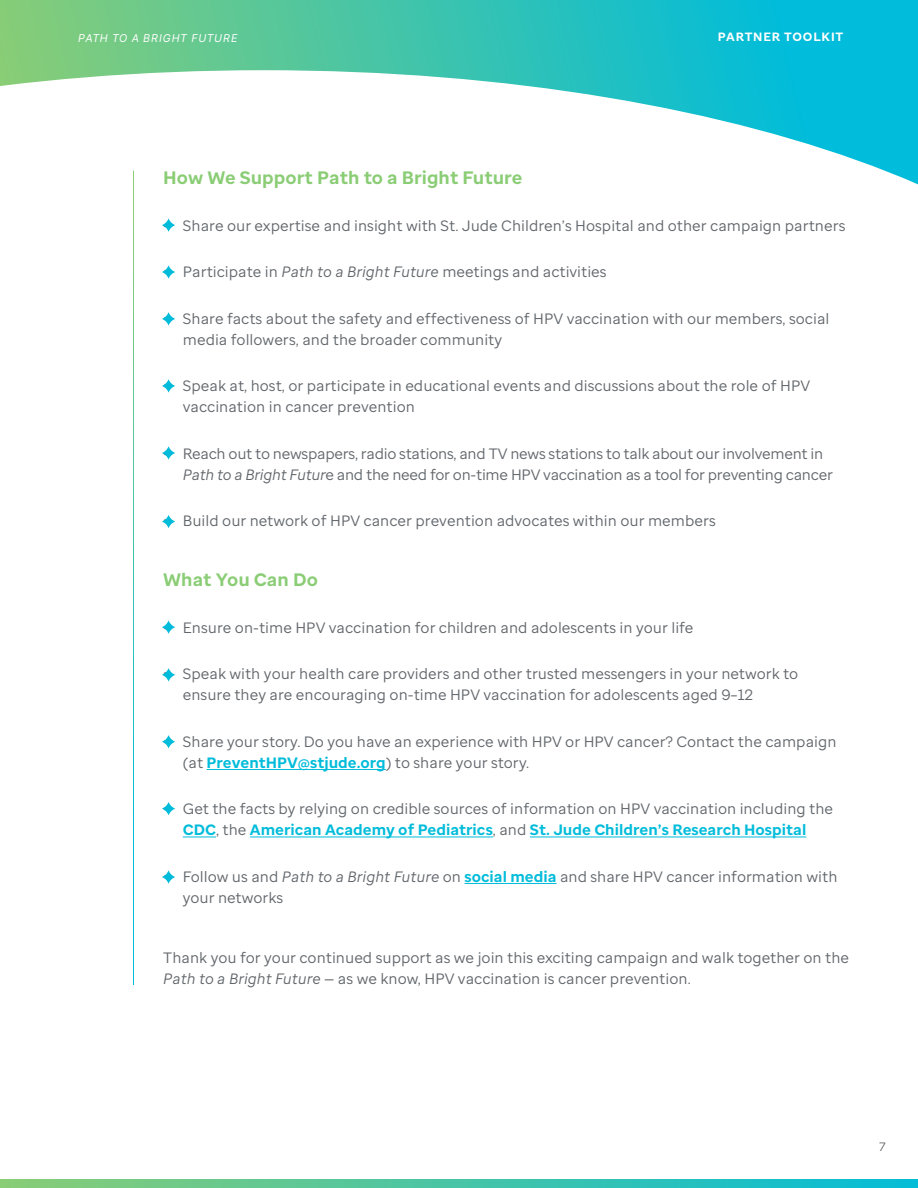
<style>
.page{position:relative;width:918px;height:1188px;background:#fff}
.page>*{position:absolute;margin:0;border:0;box-sizing:border-box;transform-origin:0 0}
.t1{font:700 18px "St Jude Sans";color:#8acd75}
.t2{font:15px/21px "St Jude Sans";color:#61666b}
.t3{font:15px/21px "St Jude Sans";letter-spacing:-.02em;color:#61666b}
.t4{font:700 12px "St Jude Sans";letter-spacing:.07em;color:#fff}
.t5{font:300 12px "St Jude Sans";color:#474747}
.t6{font:italic 10.8px "Inter";letter-spacing:.045em;color:#fff}
.s1{font-style:italic}
.s2{font-weight:700;color:#00bcda}
</style>
<div class="page">
<svg style="left:0;top:1180px;width:918px;height:8px;background:#46c4a6"></svg>
<div style="left:0;top:0;width:918px;height:221px;background:linear-gradient(to right,#85cc79,#00bae6)"></div>
<svg style="left:0;top:70px;width:918px;height:151px"></svg>
<hr style="left:133px;top:171px;width:1px;height:814px;background:#fff">
<hr style="left:207px;top:769px;width:179px;height:1px;background:#00bcda">
<hr style="left:183px;top:837px;width:33px;height:1px;background:#00bcda">
<svg style="left:162px;top:870px;width:13px;height:14px"></svg>
<svg style="left:162px;top:802px;width:13px;height:13px"></svg>
<hr style="left:250px;top:837px;width:243px;height:1px;background:#00bcda">
<hr style="left:530px;top:837px;width:276px;height:1px;background:#00bcda">
<hr style="left:465px;top:883px;width:92px;height:1px;background:#00bcda">
<svg style="left:162px;top:735px;width:13px;height:14px"></svg>
<svg style="left:162px;top:668px;width:13px;height:14px"></svg>
<svg style="left:162px;top:218px;width:13px;height:14px"></svg>
<svg style="left:162px;top:620px;width:13px;height:14px"></svg>
<svg style="left:162px;top:515px;width:13px;height:13px"></svg>
<svg style="left:162px;top:446px;width:13px;height:14px"></svg>
<svg style="left:162px;top:379px;width:13px;height:14px"></svg>
<svg style="left:162px;top:312px;width:13px;height:14px"></svg>
<svg style="left:162px;top:265px;width:13px;height:14px"></svg>
<p class="t6" style="left:78px;top:31px;width:161px">PATH TO A BRIGHT FUTURE</p>
<p class="t4" style="left:718px;top:29px;width:127px">PARTNER TOOLKIT</p>
<p class="t1" style="left:163px;top:166px;width:361px">How We Support Path to a Bright Future</p>
<p class="t2" style="left:163px;top:215px;width:684px">• Share our expertise and insight with St. Jude Children’s Hospital and other campaign partners</p>
<p class="t2" style="left:163px;top:262px;width:445px">• Participate in <span class="s1">Path to a Bright Future</span> meetings and activities</p>
<p class="t2" style="left:183px;top:308px;width:648px;text-indent:-20px">• Share facts about the safety and effectiveness of HPV vaccination with our members, social media followers, and the broader community</p>
<p class="t2" style="left:183px;top:376px;width:629px;text-indent:-20px">• Speak at, host, or participate in educational events and discussions about the role of HPV vaccination in cancer prevention</p>
<p class="t2" style="left:163px;top:443px;width:6px">•</p>
<p class="t3" style="left:183px;top:443px;width:652px">Reach out to newspapers, radio stations, and TV news stations to talk about our involvement in<br><span class="s1">Path to a Bright Futur</span>e and the need for on-time HPV vaccination as a tool for preventing cancer</p>
<p class="t2" style="left:163px;top:511px;width:554px">• Build our network of HPV cancer prevention advocates within our members</p>
<p class="t1" style="left:163px;top:568px;width:156px">What You Can Do</p>
<p class="t2" style="left:163px;top:617px;width:532px">• Ensure on-time HPV vaccination for children and adolescents in your life</p>
<p class="t2" style="left:183px;top:664px;width:617px;text-indent:-20px">• Speak with your health care providers and other trusted messengers in your network to ensure they are encouraging on-time HPV vaccination for adolescents aged 9–12</p>
<p class="t2" style="left:183px;top:731px;width:655px;text-indent:-20px">• Share your story. Do you have an experience with HPV or HPV cancer? Contact the campaign (at <span class="s2">PreventHPV@stjude.org</span>) to share your story.</p>
<p class="t2" style="left:163px;top:799px;width:671px;text-align:center">• Get the facts by relying on credible sources of information on HPV vaccination including the<br><span class="s2">CDC</span>, the <span class="s2">American Academy of Pediatrics</span>, and <span class="s2">St. Jude Children’s Research Hospital</span></p>
<p class="t2" style="left:183px;top:866px;width:656px;text-indent:-20px">• Follow us and <span class="s1">Path to a Bright Future</span> on <span class="s2">social media</span> and share HPV cancer information with your networks</p>
<p class="t2" style="left:163px;top:947px;width:687px">Thank you for your continued support as we join this exciting campaign and walk together on the<br><span class="s1">Path to a Bright Future</span> — as we know, HPV vaccination is cancer prevention.</p>
<p class="t5" style="left:879px;top:1139px;width:9px">7</p>
</div>
